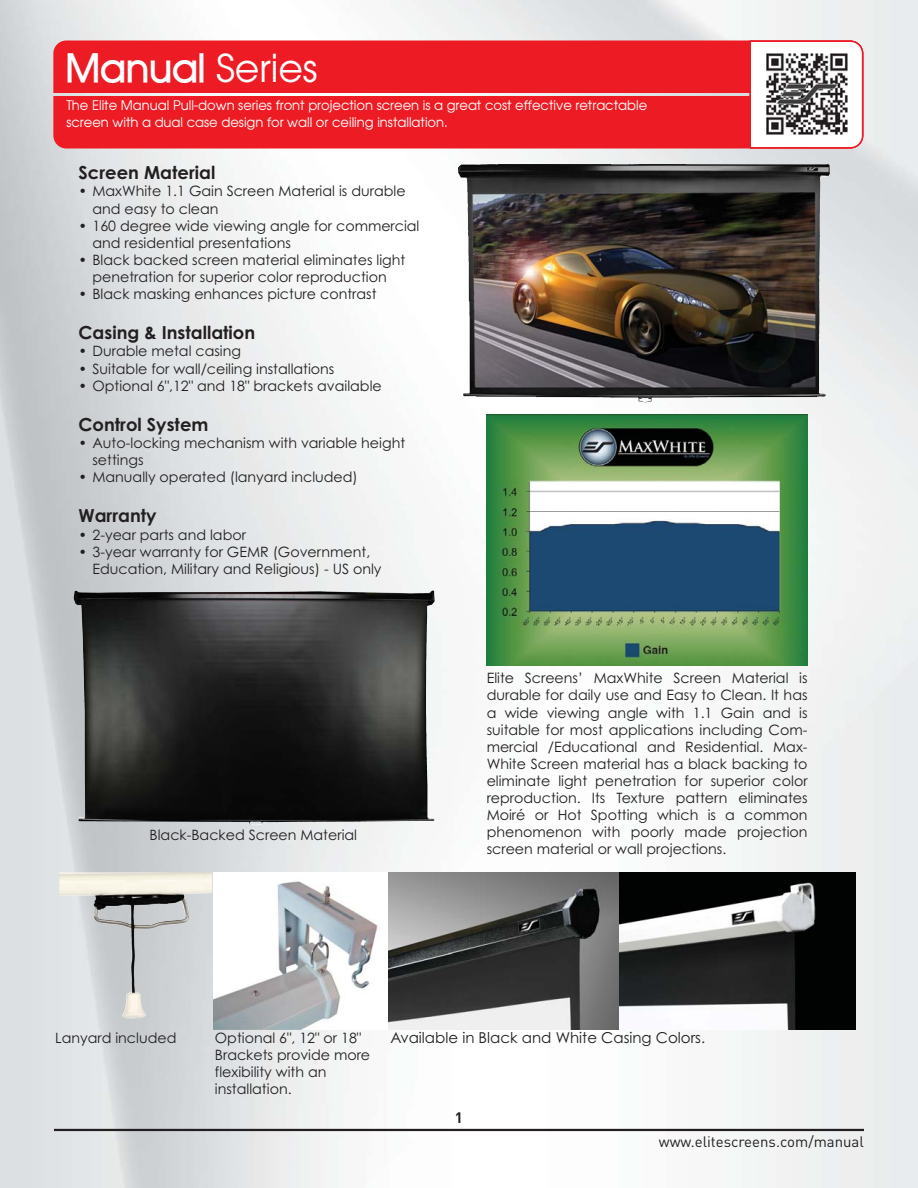
<style>
.page{position:relative;width:918px;height:1188px;background:#fff}
.page>*{position:absolute;margin:0;border:0;box-sizing:border-box;transform-origin:0 0}
.t1{font:700 39px "Atilla";color:#fff}
.t2{font:700 18px "Century Gothic";color:#231f20}
.t3{font:15px "Century Gothic";color:#231f20}
.t4{font:15px "Merrill DIN";color:#231f20}
.t5{font:700 15px "Merrill DIN";color:#231f20}
.t6{font:14.25px/17.1px "Century Gothic";color:#231f20}
.t7{font:13.5px/16.2px "Atilla Normal";color:#fff}
.s1{font-family:"Atilla Normal";font-weight:400}
</style>
<div class="page">
<img style="left:0;top:0;width:918px;height:1188px">
<div style="left:53px;top:40px;width:697px;height:108px;background:#ed1c24"></div>
<svg style="left:750px;top:40px;width:113px;height:108px"></svg>
<hr style="left:54px;top:1129px;width:810px;height:2px;background:#231f20">
<img style="left:611px;top:164px;width:219px;height:238px">
<img style="left:486px;top:415px;width:322px;height:250px">
<img style="left:213px;top:872px;width:407px;height:157px">
<img style="left:250px;top:591px;width:185px;height:235px">
<img style="left:102px;top:906px;width:29px;height:104px">
<img style="left:620px;top:872px;width:235px;height:157px">
<img style="left:766px;top:54px;width:81px;height:81px">
<h1 class="t1" style="left:65px;top:42px;width:254px">Manual <span class="s1">Series</span></h1>
<p class="t7" style="left:66px;top:97px;width:582px">The Elite Manual Pull-down series front projection screen is a great cost effective retractable screen with a dual case design for wall or ceiling installation.</p>
<p class="t2" style="left:79px;top:162px;width:138px">Screen Material</p>
<p class="t6" style="left:92px;top:183px;width:315px;text-indent:-14px">• MaxWhite 1.1 Gain Screen Material is durable and easy to clean</p>
<p class="t6" style="left:92px;top:217px;width:329px;text-indent:-14px">• 160 degree wide viewing angle for commercial and residential presentations</p>
<p class="t6" style="left:79px;top:251px;width:328px;text-align:center">• Black backed screen material eliminates light penetration for superior color reproduction</p>
<p class="t6" style="left:79px;top:285px;width:300px">• Black masking enhances picture contrast</p>
<p class="t2" style="left:79px;top:321px;width:178px">Casing &amp; Installation</p>
<p class="t6" style="left:79px;top:343px;width:164px">• Durable metal casing</p>
<p class="t6" style="left:79px;top:360px;width:257px">• Suitable for wall/ceiling installations</p>
<p class="t6" style="left:79px;top:377px;width:305px">• Optional 6",12" and 18" brackets available</p>
<p class="t2" style="left:79px;top:413px;width:131px">Control System</p>
<p class="t6" style="left:92px;top:434px;width:314px;text-indent:-14px">• Auto-locking mechanism with variable height settings</p>
<p class="t6" style="left:79px;top:468px;width:281px">• Manually operated (lanyard included)</p>
<p class="t2" style="left:79px;top:505px;width:80px">Warranty</p>
<p class="t6" style="left:79px;top:526px;width:169px">• 2-year parts and labor</p>
<p class="t6" style="left:92px;top:543px;width:291px;text-indent:-14px">• 3-year warranty for GEMR (Government,<br>Education, Military and Religious) - US only</p>
<p class="t6" style="left:150px;top:826px;width:209px">Black-Backed Screen Material</p>
<p class="t6" style="left:487px;top:669px;width:322px;text-align:justify">Elite Screens’ MaxWhite Screen Material is durable for daily use and Easy to Clean. It has a wide viewing angle with 1.1 Gain and is suitable for most applications including Com&shy;mercial /Educational and Residential. Max-White Screen material has a black backing to eliminate light penetration for superior color reproduction. Its Texture pattern eliminates Moiré or Hot Spotting which is a common phenomenon with poorly made projection screen material or wall projections.</p>
<p class="t6" style="left:55px;top:1029px;width:123px">Lanyard included</p>
<p class="t6" style="left:215px;top:1029px;width:157px">Optional 6", 12" or 18"<br>Brackets provide more flexibility with an installation.</p>
<p class="t3" style="left:390px;top:1029px;width:316px">Available in Black and White Casing Colors.</p>
<p class="t5" style="left:455px;top:1108px;width:10px">1</p>
<p class="t4" style="left:659px;top:1132px;width:207px">www.elitescreens.com/manual</p>
</div>
